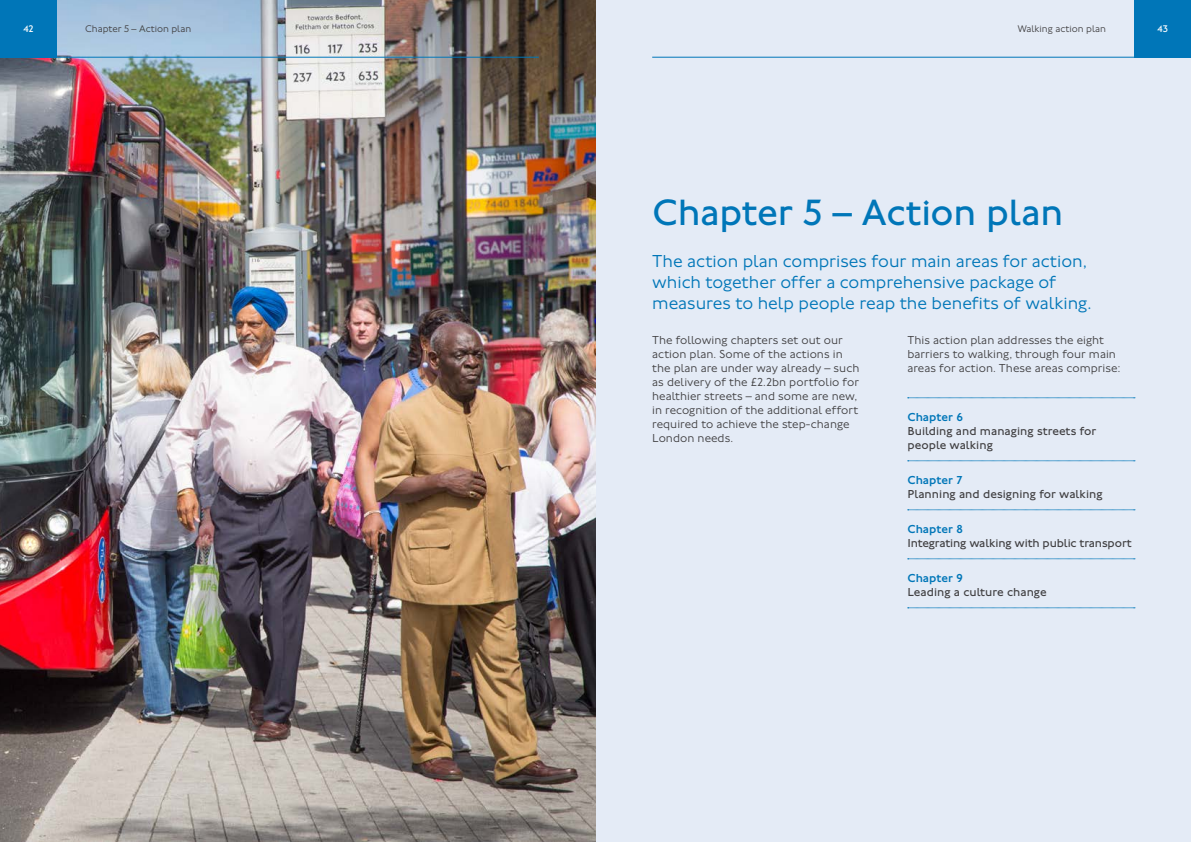
<style>
.page{position:relative;width:1191px;height:842px;background:#fff}
.page>*{position:absolute;margin:0;border:0;box-sizing:border-box;transform-origin:0 0}
.t1{font:38px "Johnston 100";letter-spacing:-.01em;color:#0076b8}
.t2{font:300 18px/21px "Johnston 100";color:#0076b8}
.t3{font:300 12px/14px "Johnston 100";letter-spacing:.005em;color:#414042}
.t4{font:12px/14px "Johnston 100";letter-spacing:.005em;color:#414042}
.t5{font:500 12px "Johnston 100";letter-spacing:.005em;color:#0076b8}
.t6{font:300 10px "Johnston 100";color:#414042}
.t7{font:10px "Johnston 100";color:#fff}
</style>
<div class="page">
<div style="left:595px;top:0;width:596px;height:842px;background:#e4ebf6"></div>
<img style="left:0;top:0;width:595px;height:842px">
<svg style="left:907px;top:398px;width:228px;height:1px"></svg>
<svg style="left:907px;top:461px;width:228px;height:1px"></svg>
<svg style="left:907px;top:510px;width:228px;height:1px"></svg>
<svg style="left:907px;top:559px;width:228px;height:1px"></svg>
<svg style="left:907px;top:608px;width:228px;height:1px"></svg>
<div style="left:0;top:0;width:57px;height:58px;background:#0076b8"></div>
<hr style="left:0;top:57px;width:539px;height:1px;background:#0076b8">
<div style="left:1134px;top:0;width:57px;height:58px;background:#0076b8"></div>
<hr style="left:652px;top:57px;width:539px;height:1px;background:#0076b8">
<p class="t7" style="left:23px;top:23px;width:12px">42</p>
<p class="t6" style="left:85px;top:23px;width:108px">Chapter 5 – Action plan</p>
<p class="t6" style="left:1017px;top:23px;width:90px">Walking action plan</p>
<p class="t7" style="left:1157px;top:23px;width:12px">43</p>
<h1 class="t1" style="left:652px;top:191px;width:413px">Chapter 5 – Action plan</h1>
<h2 class="t2" style="left:652px;top:251px;width:441px">The action plan comprises four main areas for action, which together offer a comprehensive package of measures to help people reap the benefits of walking.</h2>
<p class="t3" style="left:652px;top:333px;width:209px">The following chapters set out our action plan. Some of the actions in the plan are under way already – such as delivery of the £2.2bn portfolio for healthier streets – and some are new, in recognition of the additional effort required to achieve the step-change London needs.</p>
<p class="t3" style="left:907px;top:333px;width:215px">This action plan addresses the eight barriers to walking, through four main areas for action. These areas comprise:</p>
<p class="t5" style="left:907px;top:410px;width:57px">Chapter 6</p>
<p class="t4" style="left:907px;top:424px;width:190px">Building and managing streets for people walking</p>
<p class="t5" style="left:907px;top:473px;width:56px">Chapter 7</p>
<p class="t4" style="left:907px;top:487px;width:197px">Planning and designing for walking</p>
<p class="t5" style="left:907px;top:522px;width:57px">Chapter 8</p>
<p class="t4" style="left:907px;top:536px;width:226px">Integrating walking with public transport</p>
<p class="t5" style="left:907px;top:571px;width:57px">Chapter 9</p>
<p class="t4" style="left:907px;top:585px;width:141px">Leading a culture change</p>
</div>
